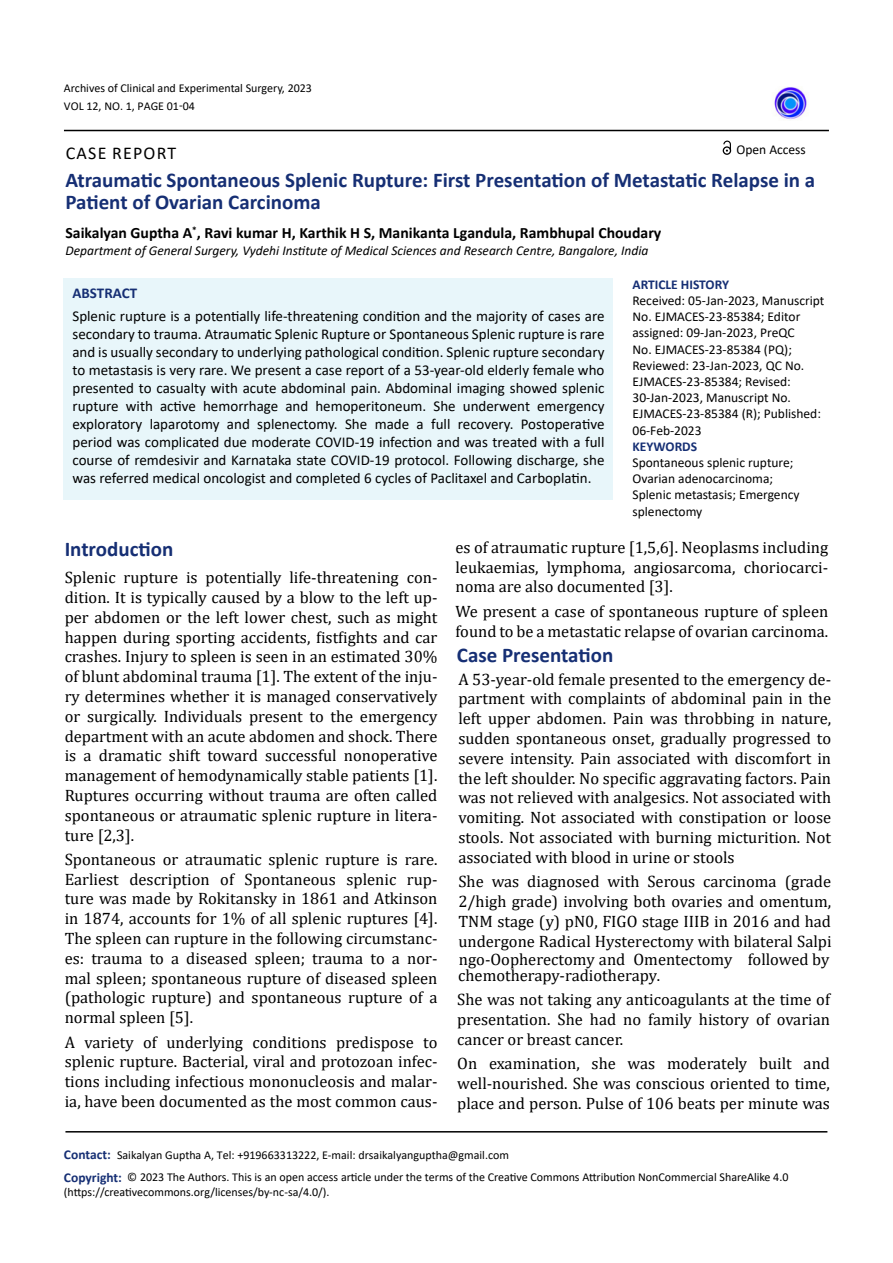
<style>
.page{position:relative;width:893px;height:1263px;background:#fff}
.page>*{position:absolute;margin:0;border:0;box-sizing:border-box;transform-origin:0 0}
.t1{font:700 21px/22.2px "Calibri";color:#162f74}
.t2{font:18px "Calibri";letter-spacing:.07em;color:#000}
.t3{font:16.5px/19.8px "Cambria";color:#000;text-align:justify}
.t4{font:700 15.75px "Calibri";color:#000}
.t5{font:15px/18px "Calibri";color:#000;text-align:justify}
.t6{font:700 15px "Calibri";color:#162f74}
.t7{font:13.5px/16.2px "Calibri";color:#000}
.t8{font:italic 13.5px "Calibri";color:#000}
.t9{font:700 13.5px/22.6px "Calibri";color:#162f74}
.t10{font:12px "Calibri";color:#000}
</style>
<div class="page">
<hr style="left:64px;top:130px;width:765px;height:1px;background:#000">
<img style="left:774px;top:87px;width:33px;height:33px">
<div style="left:723px;top:146px;width:8px;height:9px;border:1px solid #000;border-radius:50%"></div>
<svg style="left:723px;top:140px;width:9px;height:12px"></svg>
<hr style="left:65px;top:1131px;width:762px;height:1px;background:#000">
<div style="left:64px;top:279px;width:549px;height:221px;background:#e8f6fa"></div>
<p class="t10" style="left:64px;top:80px;width:250px">Archives of Clinical and Experimental Surgery, 2023</p>
<p class="t10" style="left:64px;top:98px;width:132px">VOL 12, NO. 1, PAGE 01-04</p>
<p class="t7" style="left:736px;top:141px;width:71px">Open Access</p>
<p class="t1" style="left:65px;top:168px;width:751px">Atraumatic Spontaneous Splenic Rupture: First Presentation of Metastatic Relapse in a<br>Patient of Ovarian Carcinoma</p>
<p class="t4" style="left:65px;top:222px;width:597px">Saikalyan Guptha A<sup>*</sup>, Ravi kumar H, Karthik H S, Manikanta Lgandula, Rambhupal Choudary</p>
<p class="t8" style="left:65px;top:241px;width:585px">Department of General Surgery, Vydehi Institute of Medical Sciences and Research Centre, Bangalore, India</p>
<p class="t2" style="left:66px;top:141px;width:112px">CASE REPORT</p>
<p class="t6" style="left:72px;top:283px;width:66px">ABSTRACT</p>
<p class="t5" style="left:72px;top:306px;width:534px">Splenic rupture is a potentially life-threatening condition and the majority of cases are secondary to trauma. Atraumatic Splenic Rupture or Spontaneous Splenic rupture is rare and is usually secondary to underlying pathological condition. Splenic rupture secondary to metastasis is very rare. We present a case report of a 53-year-old elderly female who presented to casualty with acute abdominal pain. Abdominal imaging showed splenic rupture with active hemorrhage and hemoperitoneum. She underwent emergency exploratory laparotomy and splenectomy. She made a full recovery. Postoperative period was complicated due moderate COVID-19 infection and was treated with a full course of remdesivir and Karnataka state COVID-19 protocol. Following discharge, she was referred medical oncologist and completed 6 cycles of Paclitaxel and Carboplatin.</p>
<p class="t9" style="left:632px;top:273px;width:98px">ARTICLE HISTORY</p>
<p class="t7" style="left:632px;top:292px;width:193px">Received: 05-Jan-2023, Manuscript<br>No. EJMACES-23-85384; Editor assigned: 09-Jan-2023, PreQC<br>No. EJMACES-23-85384 (PQ);<br>Reviewed: 23-Jan-2023, QC No.<br>EJMACES-23-85384; Revised:<br>30-Jan-2023, Manuscript No.<br>EJMACES-23-85384 (R); Published:<br>06-Feb-2023</p>
<p class="t9" style="left:632px;top:435px;width:66px">KEYWORDS</p>
<p class="t7" style="left:632px;top:454px;width:169px">Spontaneous splenic rupture;<br>Ovarian adenocarcinoma;<br>Splenic metastasis; Emergency splenectomy</p>
<p class="t1" style="left:65px;top:537px;width:110px">Introduction</p>
<p class="t3" style="left:65px;top:567px;width:374px">Splenic rupture is potentially life-threatening con&shy;dition. It is typically caused by a blow to the left up&shy;per abdomen or the left lower chest, such as might happen during sporting accidents, fistfights and car crashes. Injury to spleen is seen in an estimated 30% of blunt abdominal trauma [1]. The extent of the inju&shy;ry determines whether it is managed conservatively or surgically. Individuals present to the emergency department with an acute abdomen and shock. There is a dramatic shift toward successful nonoperative management of hemodynamically stable patients [1].<br>Ruptures occurring without trauma are often called spontaneous or atraumatic splenic rupture in litera&shy;ture [2,3].</p>
<p class="t3" style="left:65px;top:849px;width:374px">Spontaneous or atraumatic splenic rupture is rare.<br>Earliest description of Spontaneous splenic rup&shy;ture was made by Rokitansky in 1861 and Atkinson in 1874, accounts for 1% of all splenic ruptures [4].<br>The spleen can rupture in the following circumstanc&shy;es: trauma to a diseased spleen; trauma to a nor&shy;mal spleen; spontaneous rupture of diseased spleen (pathologic rupture) and spontaneous rupture of a normal spleen [5].</p>
<p class="t3" style="left:65px;top:1032px;width:374px">A variety of underlying conditions predispose to splenic rupture. Bacterial, viral and protozoan infec&shy;tions including infectious mononucleosis and malar&shy;ia, have been documented as the most common caus-</p>
<p class="t3" style="left:455px;top:537px;width:374px">es of atraumatic rupture [1,5,6]. Neoplasms including leukaemias, lymphoma, angiosarcoma, choriocarci&shy;noma are also documented [3].</p>
<p class="t3" style="left:455px;top:601px;width:374px">We present a case of spontaneous rupture of spleen found to be a metastatic relapse of ovarian carcinoma.</p>
<p class="t1" style="left:457px;top:643px;width:158px">Case Presentation</p>
<p class="t3" style="left:458px;top:669px;width:374px">A 53-year-old female presented to the emergency de&shy;partment with complaints of abdominal pain in the left upper abdomen. Pain was throbbing in nature, sudden spontaneous onset, gradually progressed to severe intensity. Pain associated with discomfort in the left shoulder. No specific aggravating factors. Pain was not relieved with analgesics. Not associated with vomiting. Not associated with constipation or loose stools. Not associated with burning micturition. Not associated with blood in urine or stools</p>
<p class="t3" style="left:458px;top:871px;width:374px">She was diagnosed with Serous carcinoma (grade 2/high grade) involving both ovaries and omentum, TNM stage (y) pN0, FIGO stage IIIB in 2016 and had</p>
<p class="t3" style="left:458px;top:932px;width:375px;line-height:18px">undergone Radical Hysterectomy with bilateral Salpi ngo-Oopherectomy and Omentectomy followed by</p>
<p class="t3" style="left:458px;top:965px;width:203px">chemotherapy-radiotherapy.</p>
<p class="t3" style="left:457px;top:990px;width:374px">She was not taking any anticoagulants at the time of presentation. She had no family history of ovarian cancer or breast cancer.</p>
<p class="t3" style="left:457px;top:1053px;width:374px">On examination, she was moderately built and well-nourished. She was conscious oriented to time, place and person. Pulse of 106 beats per minute was</p>
<p class="t9" style="left:64px;top:1143px;width:60px">Contact:<br>Copyright:</p>
<p class="t10" style="left:64px;top:1184px;width:267px">(https://creativecommons.org/licenses/by-nc-sa/4.0/).</p>
<p class="t10" style="left:117px;top:1147px;width:394px">Saikalyan Guptha A , Tel: +919663313222, E-mail: drsaikalyanguptha@gmail.com</p>
<p class="t10" style="left:127px;top:1169px;width:663px">© 2023 The Authors. This is an open access article under the terms of the Creative Commons Attribution NonCommercial ShareAlike 4.0</p>
</div>
